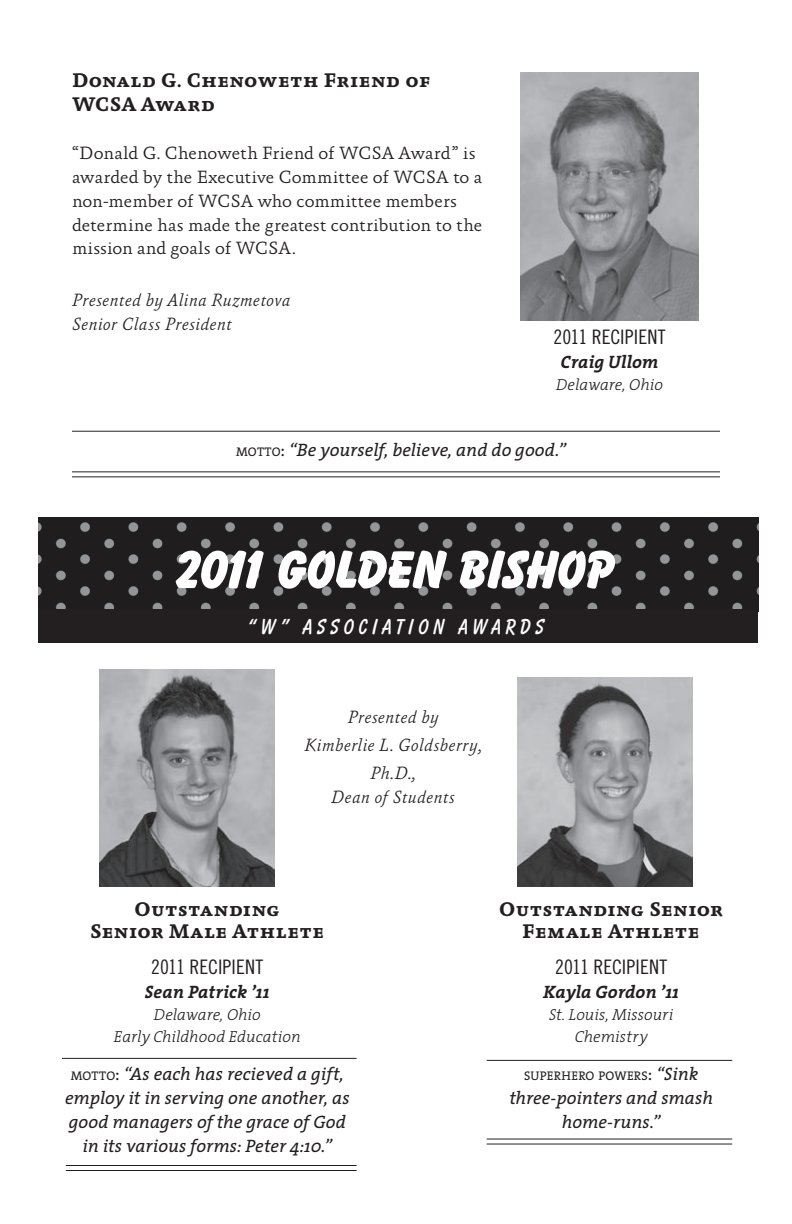
<style>
.page{position:relative;width:792px;height:1224px;background:#fff}
.page>*{position:absolute;margin:0;border:0;box-sizing:border-box;transform-origin:0 0}
.t1{font:800 54px "Balloon BT";letter-spacing:-.03em;color:#fff}
.t2{font:700 22px "Balloon BT";letter-spacing:.195em;color:#fff}
.t3{font:700 20px/22px "Absara OT";letter-spacing:-.01em;color:#231f20;text-align:center}
.t4{font:20px "Trade Gothic LT Std Cn 18";color:#231f20}
.t5{font:italic 18px/24px "The Serif 5";color:#231f20;text-align:center}
.t6{font:300 18px/24px "Absara OT";letter-spacing:.005em;color:#231f20}
.t7{font:italic 300 18px/28px "Absara OT";color:#231f20}
.t8{font:italic 700 18px "The Serif 7";color:#231f20}
.t9{font:italic 300 16px/22px "The Serif 3";letter-spacing:.005em;color:#231f20;text-align:center}
.t10{font:12.6px "The Serif 5";letter-spacing:.015em;color:#231f20}
.s1{font-style:normal;font-size:12.6px}
.s2{font-style:normal}
.s3{font-size:18px}
.s4{font-style:italic;font-size:18px}
</style>
<div class="page">
<img style="left:38px;top:517px;width:720px;height:93px">
<hr style="left:72px;top:471px;width:648px;height:1px;background:#231f20">
<hr style="left:72px;top:476px;width:648px;height:1px;background:#231f20">
<hr style="left:72px;top:431px;width:648px;height:1px;background:#231f20">
<div style="left:38px;top:610px;width:720px;height:33px;background:#231f20"></div>
<hr style="left:66px;top:1165px;width:291px;height:1px;background:#231f20">
<hr style="left:66px;top:1170px;width:291px;height:1px;background:#231f20">
<hr style="left:62px;top:1058px;width:295px;height:1px;background:#231f20">
<hr style="left:487px;top:1139px;width:245px;height:1px;background:#231f20">
<hr style="left:487px;top:1144px;width:245px;height:1px;background:#231f20">
<hr style="left:487px;top:1060px;width:245px;height:1px;background:#231f20">
<img style="left:520px;top:72px;width:179px;height:248px">
<img style="left:99px;top:669px;width:175px;height:217px">
<img style="left:517px;top:677px;width:176px;height:209px">
<p class="t3" style="left:72px;top:69px;width:360px;line-height:24px;text-align:left">Donald G. Chenoweth Friend of<br>WCSA Award</p>
<p class="t6" style="left:72px;top:141px;width:412px">“Donald G. Chenoweth Friend of WCSA Award” is awarded by the Executive Committee of WCSA to a non-member of WCSA who committee members determine has made the greatest contribution to the mission and goals of WCSA.</p>
<p class="t7" style="left:72px;top:289px;width:220px;line-height:24px">Presented by Alina Ruzmetova<br>Senior Class President</p>
<p class="t4" style="left:554px;top:325px;width:114px">2011 RECIPIENT</p>
<p class="t8" style="left:561px;top:347px;width:99px">Craig Ullom</p>
<p class="t9" style="left:556px;top:373px;width:108px">Delaware, Ohio</p>
<p class="t5" style="left:236px;top:438px;width:331px"><span class="s1">MOTTO</span><span class="s2">:</span> “Be yourself, believe, and do good.”</p>
<h1 class="t1" style="left:177px;top:537px;width:440px">2011 GOLDEN BISHOP</h1>
<p class="t2" style="left:248px;top:613px;width:286px">“W” ASSOCIATION AWARDS</p>
<p class="t7" style="left:305px;top:703px;width:179px;text-align:center">Presented by<br>Kimberlie L. Goldsberry,<br>Ph.D.,</p>
<p class="t7" style="left:331px;top:783px;width:125px">Dean of Students</p>
<p class="t3" style="left:90px;top:899px;width:236px">Outstanding<br>Senior Male Athlete</p>
<p class="t4" style="left:151px;top:955px;width:114px">2011 RECIPIENT</p>
<p class="t8" style="left:145px;top:977px;width:126px">Sean Patrick ’11</p>
<p class="t9" style="left:114px;top:1004px;width:188px">Delaware, Ohio<br>Early Childhood Education</p>
<p class="t5" style="left:65px;top:1062px;width:286px"><span class="s1">MOTTO</span><span class="s2">:</span> “As each has recieved a gift, employ it in serving one another, as good managers of the grace of God in its various forms: Peter 4:10.”</p>
<p class="t3" style="left:499px;top:899px;width:226px">Outstanding Senior<br>Female Athlete</p>
<p class="t4" style="left:555px;top:955px;width:114px">2011 RECIPIENT</p>
<p class="t8" style="left:543px;top:977px;width:137px">Kayla Gordon ’11</p>
<p class="t9" style="left:549px;top:1004px;width:126px">St. Louis, Missouri<br>Chemistry</p>
<p class="t10" style="left:524px;top:1066px;width:176px">SUPERHERO POWERS<span class="s3">:</span> <span class="s4">“Sink</span></p>
<p class="t5" style="left:509px;top:1086px;width:205px">three-pointers and smash home-runs.”</p>
</div>
